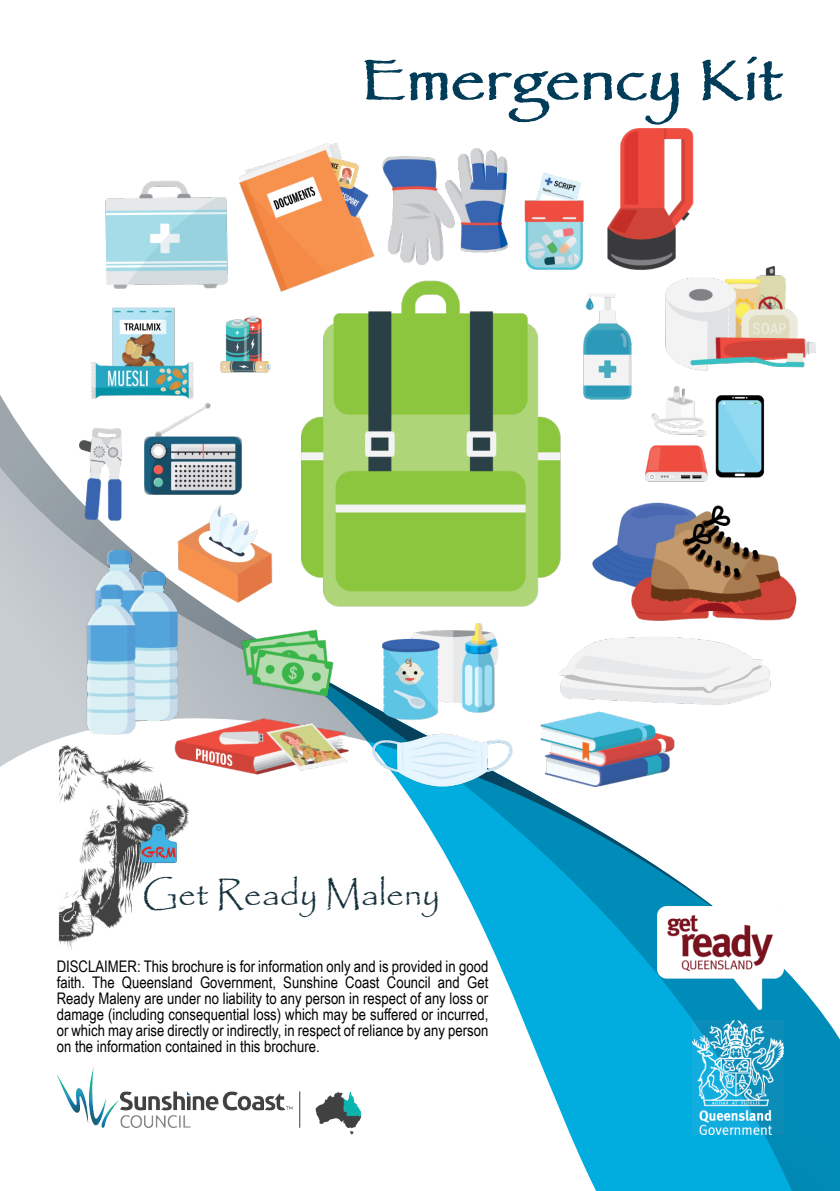
<style>
.page{position:relative;width:840px;height:1191px;background:#fff}
.page>*{position:absolute;margin:0;border:0;box-sizing:border-box;transform-origin:0 0}
.t1{font:700 60px "Papyrus LET";color:#013c58}
.t2{font:35.2px "Papyrus";color:#17323d}
.t3{font:16px/16px "Arial Narrow";color:#000;text-align:justify}
</style>
<div class="page">
<img style="left:58px;top:922px;width:61px;height:27px">
<svg style="left:480px;top:922px;width:359px;height:269px"></svg>
<svg style="left:0;top:687px;width:189px;height:235px"></svg>
<img style="left:0;top:395px;width:80px;height:292px">
<img style="left:402px;top:786px;width:311px;height:136px">
<img style="left:57px;top:1067px;width:304px;height:67px">
<img style="left:80px;top:128px;width:734px;height:658px">
<img style="left:692px;top:1021px;width:90px;height:113px">
<img style="left:657px;top:906px;width:125px;height:104px">
<h1 class="t1" style="left:360px;top:43px;width:423px">Emergency Kit</h1>
<h2 class="t2" style="left:142px;top:875px;width:299px">Get Ready Maleny</h2>
<p class="t3" style="left:57px;top:959px;width:433px">DISCLAIMER: This brochure is for information only and is provided in good faith. The Queensland Government, Sunshine Coast Council and Get Ready Maleny are under no liability to any person in respect of any loss or damage (including consequential loss) which may be suffered or incurred, or which may arise directly or indirectly, in respect of reliance by any person on the information contained in this brochure.</p>
</div>
